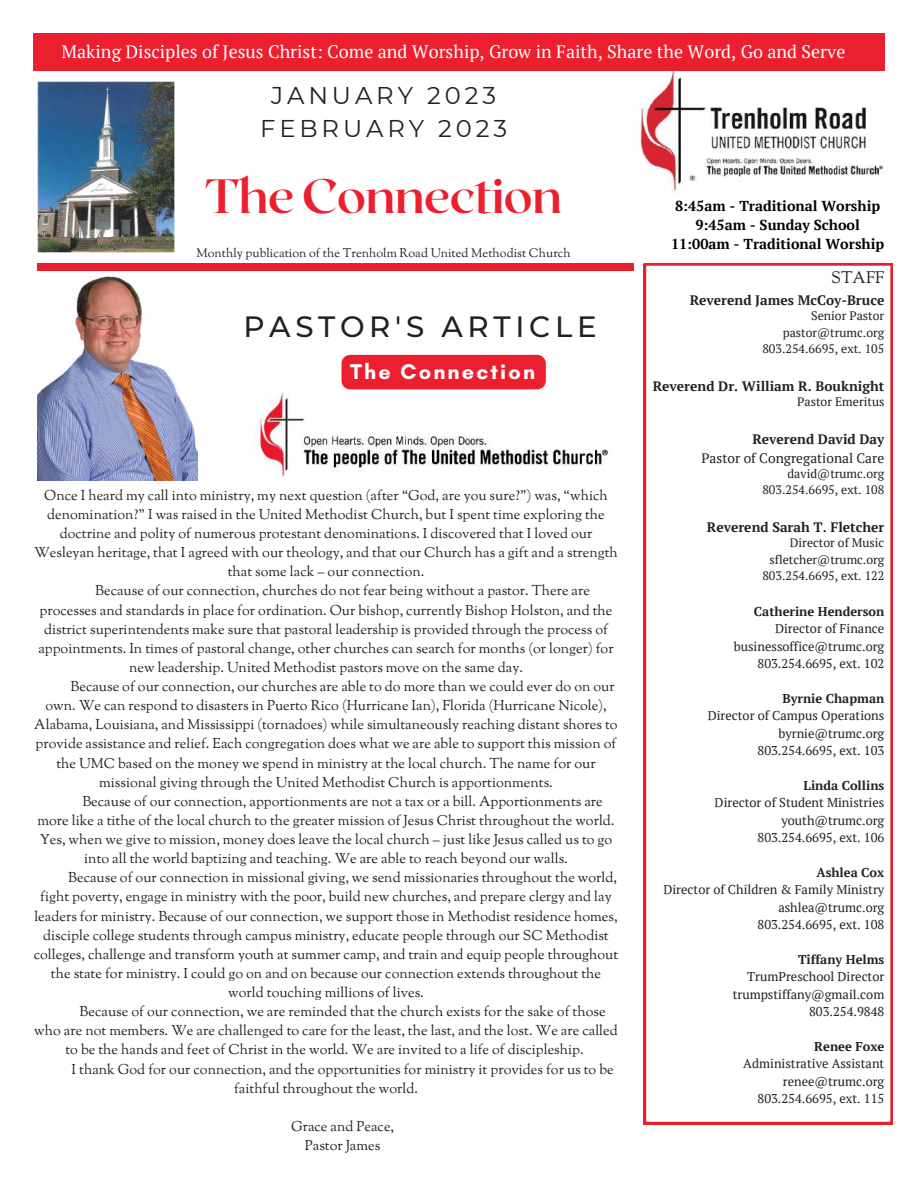
<style>
.page{position:relative;width:918px;height:1188px;background:#fff}
.page>*{position:absolute;margin:0;border:0;box-sizing:border-box;transform-origin:0 0}
.t1{font:700 48px "Roxborough CF";letter-spacing:-.02em;color:#ec1f2e}
.t2{font:500 29.25px "Montserrat";letter-spacing:.16em;color:#222122}
.t3{font:24.3px/33.3px "Montserrat";letter-spacing:.16em;color:#222122;text-align:center}
.t4{font:700 21.6px "Glacial Indifference";letter-spacing:.1em;color:#fff}
.t5{font:18px "PT Serif";color:#fff}
.t6{font:16.5px "Sorts Mill Goudy";color:#222122}
.t7{font:700 14.4px/19.2px "PT Serif";color:#000;text-align:center}
.t8{font:14.25px/19.2px "Sorts Mill Goudy";color:#222122;text-align:center}
.t9{font:700 13.65px "PT Serif";color:#222122}
.t10{font:13.65px "PT Serif";color:#222122}
.t11{font:12.75px/17.4px "PT Serif";color:#222122;text-align:right}
.t12{font:700 12.75px "PT Serif";color:#222122}
.t13{font:12.45px "Sorts Mill Goudy";color:#222122}
.t14{font:12.3px/16.4px "PT Serif";color:#222122;text-align:right}
</style>
<div class="page">
<div style="left:37px;top:263px;width:597px;height:7px;background:#ec1f2e"></div>
<img style="left:619px;top:67px;width:266px;height:126px">
<div style="left:34px;top:33px;width:850px;height:37px;background:#ec1f2e"></div>
<img style="left:37px;top:270px;width:160px;height:210px">
<svg style="left:644px;top:263px;width:249px;height:861px"></svg>
<img style="left:37px;top:82px;width:138px;height:171px">
<img style="left:255px;top:389px;width:353px;height:89px">
<div style="left:342px;top:355px;width:204px;height:34px;background:#ec1f2e"></div>
<p class="t5" style="left:62px;top:40px;width:785px">Making Disciples of Jesus Christ: Come and Worship, Grow in Faith, Share the Word, Go and Serve</p>
<h3 class="t3" style="left:260px;top:79px;width:249px">JANUARY 2023<br>FEBRUARY 2023</h3>
<h1 class="t1" style="left:205px;top:165px;width:359px">The Connection</h1>
<p class="t13" style="left:196px;top:245px;width:376px">Monthly publication of the Trenholm Road United Methodist Church</p>
<h2 class="t2" style="left:243px;top:309px;width:355px">PASTOR'S ARTICLE</h2>
<h3 class="t4" style="left:350px;top:359px;width:186px">The Connection</h3>
<p class="t8" style="left:44px;top:487px;width:565px">Once I heard my call into ministry, my next question (after “God, are you sure?”) was, “which</p>
<p class="t8" style="left:47px;top:506px;width:559px">denomination?” I was raised in the United Methodist Church, but I spent time exploring the</p>
<p class="t8" style="left:60px;top:525px;width:534px">doctrine and polity of numerous protestant denominations. I discovered that I loved our</p>
<p class="t8" style="left:34px;top:544px;width:585px">Wesleyan heritage, that I agreed with our theology, and that our Church has a gift and a strength</p>
<p class="t8" style="left:228px;top:563px;width:198px">that some lack – our connection.</p>
<p class="t8" style="left:95px;top:582px;width:496px">Because of our connection, churches do not fear being without a pastor. There are</p>
<p class="t8" style="left:40px;top:602px;width:574px">processes and standards in place for ordination. Our bishop, currently Bishop Holston, and the</p>
<p class="t8" style="left:44px;top:621px;width:565px">district superintendents make sure that pastoral leadership is provided through the process of</p>
<p class="t8" style="left:38px;top:640px;width:577px">appointments. In times of pastoral change, other churches can search for months (or longer) for</p>
<p class="t8" style="left:129px;top:659px;width:395px">new leadership. United Methodist pastors move on the same day.</p>
<p class="t8" style="left:70px;top:678px;width:546px">Because of our connection, our churches are able to do more than we could ever do on our</p>
<p class="t8" style="left:45px;top:697px;width:563px">own. We can respond to disasters in Puerto Rico (Hurricane Ian), Florida (Hurricane Nicole),</p>
<p class="t8" style="left:34px;top:716px;width:585px">Alabama, Louisiana, and Mississippi (tornadoes) while simultaneously reaching distant shores to</p>
<p class="t8" style="left:36px;top:735px;width:582px">provide assistance and relief. Each congregation does what we are able to support this mission of</p>
<p class="t8" style="left:56px;top:755px;width:541px">the UMC based on the money we spend in ministry at the local church. The name for our</p>
<p class="t8" style="left:99px;top:774px;width:455px">missional giving through the United Methodist Church is apportionments.</p>
<p class="t8" style="left:82px;top:793px;width:522px">Because of our connection, apportionments are not a tax or a bill. Apportionments are</p>
<p class="t8" style="left:38px;top:812px;width:579px">more like a tithe of the local church to the greater mission of Jesus Christ throughout the world.</p>
<p class="t8" style="left:40px;top:831px;width:574px">Yes, when we give to mission, money does leave the local church – just like Jesus called us to go</p>
<p class="t8" style="left:84px;top:850px;width:485px">into all the world baptizing and teaching. We are able to reach beyond our walls.</p>
<p class="t8" style="left:68px;top:869px;width:550px">Because of our connection in missional giving, we send missionaries throughout the world,</p>
<p class="t8" style="left:40px;top:888px;width:573px">fight poverty, engage in ministry with the poor, build new churches, and prepare clergy and lay</p>
<p class="t8" style="left:34px;top:908px;width:585px">leaders for ministry. Because of our connection, we support those in Methodist residence homes,</p>
<p class="t8" style="left:43px;top:927px;width:567px">disciple college students through campus ministry, educate people through our SC Methodist</p>
<p class="t8" style="left:34px;top:946px;width:586px">colleges, challenge and transform youth at summer camp, and train and equip people throughout</p>
<p class="t8" style="left:51px;top:965px;width:552px">the state for ministry. I could go on and on because our connection extends throughout the</p>
<p class="t8" style="left:228px;top:984px;width:197px">world touching millions of lives.</p>
<p class="t8" style="left:80px;top:1003px;width:528px">Because of our connection, we are reminded that the church exists for the sake of those</p>
<p class="t8" style="left:34px;top:1022px;width:585px">who are not members. We are challenged to care for the least, the last, and the lost. We are called</p>
<p class="t8" style="left:65px;top:1041px;width:520px">to be the hands and feet of Christ in the world. We are invited to a life of discipleship.</p>
<p class="t8" style="left:72px;top:1061px;width:544px">I thank God for our connection, and the opportunities for ministry it provides for us to be</p>
<p class="t8" style="left:234px;top:1080px;width:185px">faithful throughout the world.</p>
<p class="t8" style="left:291px;top:1118px;width:105px">Grace and Peace,<br>Pastor James</p>
<p class="t7" style="left:671px;top:196px;width:215px">8:45am - Traditional Worship<br>9:45am - Sunday School<br>11:00am - Traditional Worship</p>
<p class="t6" style="left:831px;top:268px;width:55px">STAFF</p>
<p class="t9" style="left:690px;top:291px;width:196px">Reverend James McCoy-Bruce</p>
<p class="t14" style="left:762px;top:307px;width:123px">Senior Pastor pastor@trumc.org<br>803.254.6695, ext. 105</p>
<p class="t9" style="left:653px;top:377px;width:233px">Reverend Dr. William R. Bouknight</p>
<p class="t14" style="left:797px;top:393px;width:89px">Pastor Emeritus</p>
<p class="t9" style="left:752px;top:430px;width:134px">Reverend David Day</p>
<p class="t10" style="left:701px;top:448px;width:184px">Pastor of Congregational Care</p>
<p class="t14" style="left:762px;top:465px;width:123px">david@trumc.org<br>803.254.6695, ext. 108</p>
<p class="t9" style="left:707px;top:518px;width:179px">Reverend Sarah T. Fletcher</p>
<p class="t14" style="left:762px;top:535px;width:123px">Director of Music sfletcher@trumc.org<br>803.254.6695, ext. 122</p>
<p class="t12" style="left:754px;top:603px;width:132px">Catherine Henderson</p>
<p class="t11" style="left:734px;top:620px;width:152px">Director of Finance businessoffice@trumc.org<br>803.254.6695, ext. 102</p>
<p class="t12" style="left:782px;top:690px;width:103px">Byrnie Chapman</p>
<p class="t11" style="left:708px;top:707px;width:178px">Director of Campus Operations byrnie@trumc.org<br>803.254.6695, ext. 103</p>
<p class="t12" style="left:804px;top:777px;width:82px">Linda Collins</p>
<p class="t11" style="left:715px;top:794px;width:171px">Director of Student Ministries youth@trumc.org<br>803.254.6695, ext. 106</p>
<p class="t12" style="left:816px;top:864px;width:70px">Ashlea Cox</p>
<p class="t11" style="left:663px;top:881px;width:222px">Director of Children &amp; Family Ministry ashlea@trumc.org<br>803.254.6695, ext. 108</p>
<p class="t12" style="left:798px;top:951px;width:88px">Tiffany Helms</p>
<p class="t11" style="left:733px;top:968px;width:153px">TrumPreschool Director trumpstiffany@gmail.com<br>803.254.9848</p>
<p class="t12" style="left:814px;top:1038px;width:72px">Renee Foxe</p>
<p class="t11" style="left:743px;top:1055px;width:143px">Administrative Assistant renee@trumc.org<br>803.254.6695, ext. 115</p>
</div>
